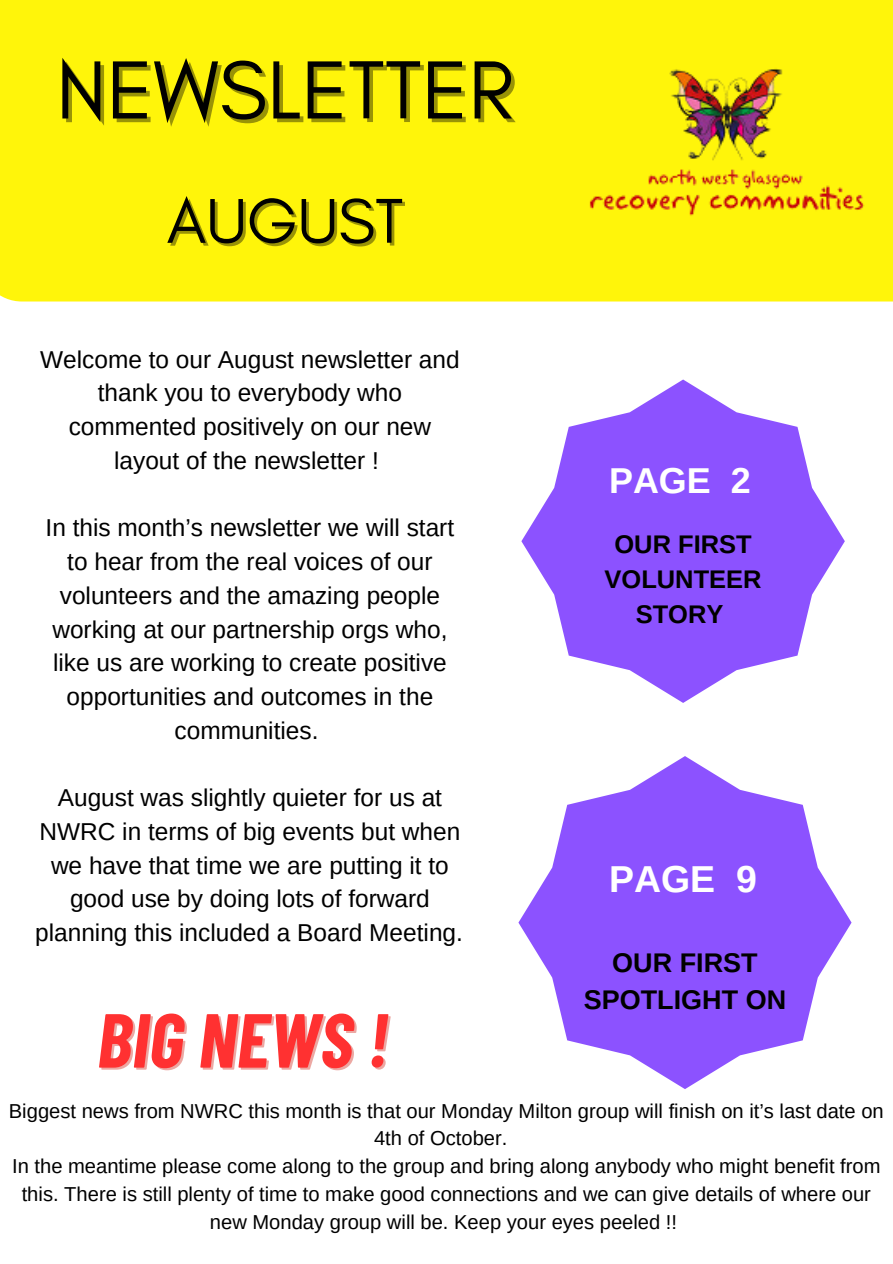
<style>
.page{position:relative;width:893px;height:1264px;background:#fff}
.page>*{position:absolute;margin:0;border:0;box-sizing:border-box;transform-origin:0 0}
.t1{font:83.85px "Glacial Indifference";color:#000}
.t2{font:italic 700 76.35px "Barlow Condensed";color:#ff3131}
.t3{font:64.35px "Glacial Indifference";color:#000}
.t4{font:700 37.5px "Arimo";color:#fff}
.t5{font:700 36px "Arimo";color:#fff}
.t6{font:700 27px/37px "Arimo";color:#000;text-align:center}
.t7{font:700 25.5px/34.8px "Arimo";color:#000;text-align:center}
.t8{font:24.45px/33.8px "Arimo";color:#000;text-align:center}
.t9{font:20.1px/27.9px "Arimo";color:#000;text-align:center}
</style>
<div class="page">
<div style="left:0;top:4px;width:892px;height:297px;background:#fff50a"></div>
<img style="left:582px;top:54px;width:292px;height:171px">
<svg style="left:521px;top:379px;width:323px;height:324px;fill:#8c52ff"></svg>
<svg style="left:518px;top:756px;width:333px;height:333px;fill:#8c52ff"></svg>
<p class="t1" style="left:56px;top:39px;width:459px">NEWSLETTER</p>
<p class="t3" style="left:167px;top:182px;width:238px">AUGUST</p>
<p class="t8" style="left:40px;top:342px;width:421px">Welcome to our August newsletter and thank you to everybody who commented positively on our new layout of the newsletter !</p>
<p class="t8" style="left:46px;top:511px;width:410px">In this month’s newsletter we will start to hear from the real voices of our volunteers and the amazing people working at our partnership orgs who, like us are working to create positive opportunities and outcomes in the communities.</p>
<p class="t8" style="left:35px;top:781px;width:429px">August was slightly quieter for us at NWRC in terms of big events but when we have that time we are putting it to good use by doing lots of forward planning this included a Board Meeting.</p>
<p class="t5" style="left:609px;top:460px;width:143px">PAGE 2</p>
<p class="t7" style="left:604px;top:526px;width:159px">OUR FIRST<br>VOLUNTEER<br>STORY</p>
<p class="t4" style="left:609px;top:857px;width:149px">PAGE 9</p>
<p class="t6" style="left:583px;top:944px;width:204px">OUR FIRST<br>SPOTLIGHT ON</p>
<p class="t2" style="left:97px;top:991px;width:293px">BIG NEWS !</p>
<p class="t9" style="left:9px;top:1096px;width:876px">Biggest news from NWRC this month is that our Monday Milton group will finish on it’s last date on<br>4th of October.</p>
<p class="t9" style="left:12px;top:1152px;width:869px">In the meantime please come along to the group and bring along anybody who might benefit from this. There is still plenty of time to make good connections and we can give details of where our new Monday group will be. Keep your eyes peeled !!</p>
</div>
